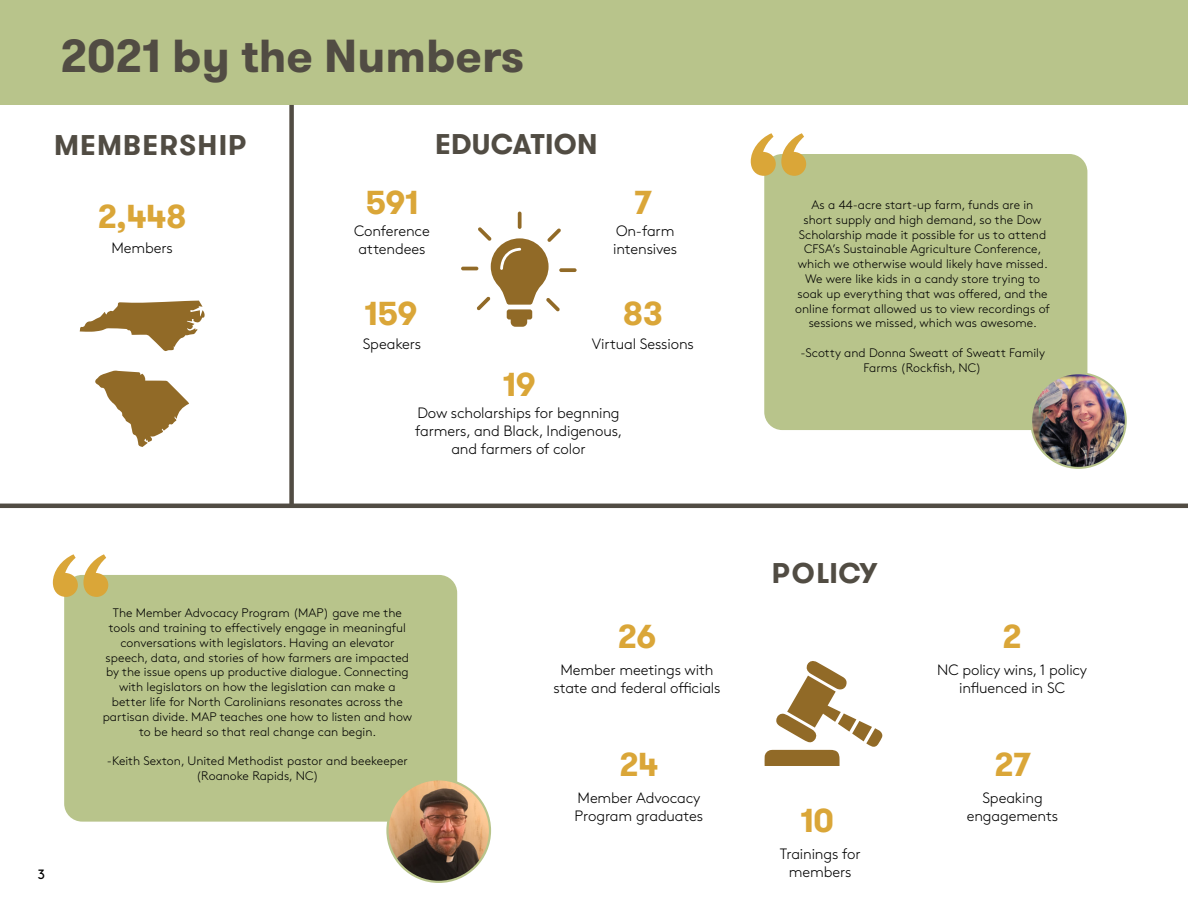
<style>
.page{position:relative;width:1188px;height:918px;background:#fff}
.page>*{position:absolute;margin:0;border:0;box-sizing:border-box;transform-origin:0 0}
.t1{font:700 46.2px "GT Walsheim Pro";color:#514c43}
.t2{font:700 33.15px "GT Walsheim Pro";letter-spacing:-.01em;color:#daa638}
.t3{font:700 28.5px "GT Walsheim Pro";letter-spacing:.025em;color:#514c43}
.t4{font:300 15px/18px "Brown Std";letter-spacing:-.01em;color:#000;text-align:center}
.t5{font:13.5px "Brown Std";color:#000}
.t6{font:300 12.3px/14.9px "Brown Std";color:#000;text-align:center}
</style>
<div class="page">
<div style="left:0;top:0;width:1188px;height:105px;background:#b8c48b"></div>
<svg style="left:765px;top:661px;width:118px;height:105px"></svg>
<div style="left:64px;top:575px;width:393px;height:247px;background:#b8c48b;border-radius:18px"></div>
<svg style="left:53px;top:554px;width:55px;height:43px"></svg>
<img style="left:388px;top:779px;width:102px;height:103px;border-radius:51px">
<div style="left:386px;top:778px;width:105px;height:105px;border:2px solid #b8c48b;border-radius:50%"></div>
<svg style="left:80px;top:301px;width:125px;height:50px"></svg>
<svg style="left:95px;top:370px;width:94px;height:77px"></svg>
<svg style="left:518px;top:212px;width:4px;height:17px"></svg>
<hr style="left:461px;top:267px;width:17px;height:3px;background:#916a27;border-radius:2px">
<svg style="left:559px;top:268px;width:18px;height:4px"></svg>
<svg style="left:477px;top:227px;width:84px;height:100px"></svg>
<div style="left:764px;top:154px;width:323px;height:276px;background:#b8c48b;border-radius:18px"></div>
<img style="left:1031px;top:373px;width:95px;height:95px">
<div style="left:1030px;top:372px;width:97px;height:97px;border:2px solid #b8c48b;border-radius:50%"></div>
<svg style="left:751px;top:133px;width:55px;height:43px"></svg>
<div style="left:289px;top:105px;width:5px;height:402px;background:#514c43"></div>
<hr style="left:0;top:504px;width:1188px;height:4px;background:#514c43">
<h1 class="t1" style="left:60px;top:26px;width:466px">2021 by the Numbers</h1>
<h3 class="t3" style="left:54px;top:126px;width:194px">MEMBERSHIP</h3>
<h2 class="t2" style="left:98px;top:195px;width:90px">2,448</h2>
<p class="t4" style="left:111px;top:239px;width:63px">Members</p>
<h2 class="t2" style="left:366px;top:180px;width:54px">591</h2>
<h3 class="t3" style="left:435px;top:125px;width:164px">EDUCATION</h3>
<p class="t4" style="left:354px;top:222px;width:77px;text-align:left">Conference attendees</p>
<h2 class="t2" style="left:634px;top:180px;width:19px">7</h2>
<p class="t4" style="left:613px;top:222px;width:66px;text-align:left">On-farm intensives</p>
<h2 class="t2" style="left:364px;top:292px;width:54px">159</h2>
<h2 class="t2" style="left:623px;top:292px;width:42px">83</h2>
<p class="t4" style="left:363px;top:335px;width:60px">Speakers</p>
<p class="t4" style="left:592px;top:335px;width:104px">Virtual Sessions</p>
<h2 class="t2" style="left:503px;top:363px;width:34px">19</h2>
<p class="t4" style="left:415px;top:404px;width:209px">Dow scholarships for begnning farmers, and Black, Indigenous, and farmers of color</p>
<p class="t5" style="left:38px;top:866px;width:9px">3</p>
<p class="t6" style="left:103px;top:606px;width:311px">The Member Advocacy Program (MAP) gave me the tools and training to effectively engage in meaningful conversations with legislators. Having an elevator speech, data, and stories of how farmers are impacted by the issue opens up productive dialogue. Connecting with legislators on how the legislation can make a better life for North Carolinians resonates across the partisan divide. MAP teaches one how to listen and how to be heard so that real change can begin.</p>
<p class="t6" style="left:107px;top:754px;width:302px">-Keith Sexton, United Methodist pastor and beekeeper (Roanoke Rapids, NC)</p>
<h2 class="t2" style="left:618px;top:615px;width:40px">26</h2>
<p class="t4" style="left:554px;top:661px;width:169px">Member meetings with state and federal officials</p>
<h2 class="t2" style="left:619px;top:742px;width:41px">24</h2>
<p class="t4" style="left:575px;top:789px;width:130px;text-align:left">Member Advocacy<br>Program graduates</p>
<p class="t6" style="left:795px;top:198px;width:256px">As a 44-acre start-up farm, funds are in<br>short supply and high demand, so the Dow Scholarship made it possible for us to attend CFSA’s Sustainable Agriculture Conference, which we otherwise would likely have missed.<br>We were like kids in a candy store trying to soak up everything that was offered, and the online format allowed us to view recordings of sessions we missed, which was awesome.</p>
<p class="t6" style="left:800px;top:345px;width:246px">-Scotty and Donna Sweatt of Sweatt Family<br>Farms (Rockfish, NC)</p>
<h3 class="t3" style="left:772px;top:554px;width:107px">POLICY</h3>
<h2 class="t2" style="left:801px;top:799px;width:35px">10</h2>
<p class="t4" style="left:780px;top:845px;width:82px">Trainings for members</p>
<h2 class="t2" style="left:1003px;top:615px;width:21px">2</h2>
<p class="t4" style="left:937px;top:661px;width:152px">NC policy wins, 1 policy influenced in SC</p>
<h2 class="t2" style="left:994px;top:742px;width:38px">27</h2>
<p class="t4" style="left:967px;top:789px;width:93px">Speaking engagements</p>
</div>
